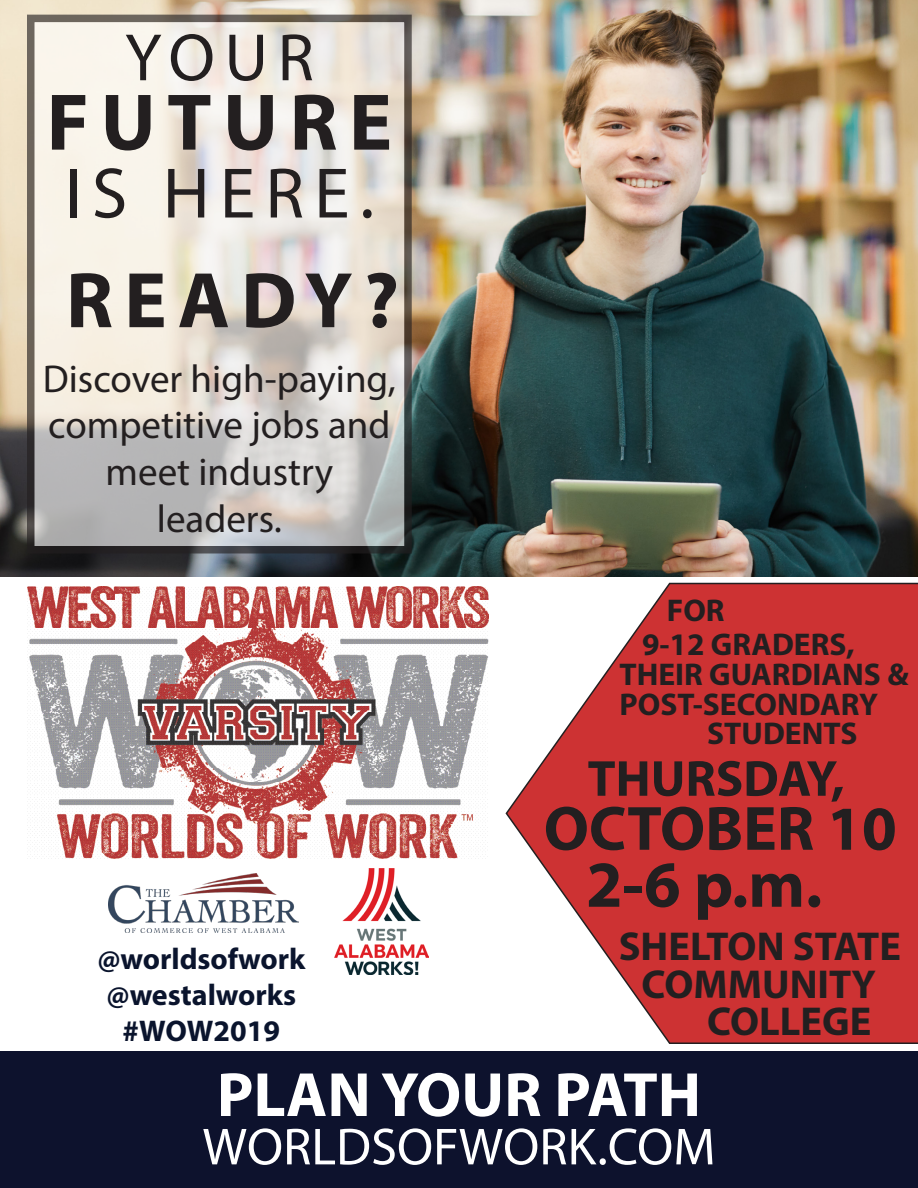
<style>
.page{position:relative;width:918px;height:1188px;background:#fff}
.page>*{position:absolute;margin:0;border:0;box-sizing:border-box;transform-origin:0 0}
.t1{font:700 81px "Myriad Pro";letter-spacing:.14em;color:#231f20}
.t2{font:700 79.5px "Myriad Pro";letter-spacing:.14em;color:#231f20}
.t3{font:72px "Myriad Pro";letter-spacing:.14em;color:#231f20}
.t4{font:67.5px "Myriad Pro";color:#231f20}
.t5{font:700 66px "Myriad Pro";color:#231f20}
.t6{font:700 63px "Myriad Pro";color:#fff}
.t7{font:700 63px "Myriad Pro";color:#231f20}
.t8{font:52.5px "Myriad Pro";color:#fff}
.t9{font:700 51px "Myriad Pro";color:#231f20}
.t10{font:700 40.5px "Myriad Pro";color:#231f20}
.t11{font:39px/46.8px "Myriad Pro";color:#231f20;text-align:center}
.t12{font:700 31.5px "Myriad Pro";color:#231f20}
.t13{font:700 30px "Myriad Pro";color:#0a142d}
</style>
<div class="page">
<img style="left:0;top:0;width:918px;height:577px">
<svg style="left:36px;top:24px;width:367px;height:521px;background:#e3ddd7"></svg>
<div style="left:27px;top:15px;width:385px;height:539px;border:8px solid #231f20"></div>
<img style="left:27px;top:586px;width:461px;height:273px">
<svg style="left:505px;top:582px;width:413px;height:462px"></svg>
<div style="left:0;top:1051px;width:918px;height:137px;background:#0d122d"></div>
<img style="left:334px;top:869px;width:95px;height:105px">
<img style="left:108px;top:873px;width:190px;height:60px">
<p class="t4" style="left:125px;top:16px;width:190px">YOUR</p>
<p class="t1" style="left:47px;top:70px;width:347px">FUTURE</p>
<p class="t3" style="left:65px;top:149px;width:311px">IS HERE.</p>
<p class="t2" style="left:66px;top:249px;width:335px">READY?</p>
<p class="t11" style="left:43px;top:354px;width:355px">Discover high-paying, competitive jobs and meet industry</p>
<p class="t11" style="left:157px;top:495px;width:126px">leaders.</p>
<p class="t13" style="left:97px;top:939px;width:209px">@worldsofwork</p>
<p class="t13" style="left:107px;top:975px;width:191px">@westalworks</p>
<p class="t13" style="left:123px;top:1011px;width:159px">#WOW2019</p>
<p class="t12" style="left:667px;top:590px;width:59px">FOR</p>
<p class="t12" style="left:642px;top:624px;width:214px">9-12 GRADERS,</p>
<p class="t12" style="left:620px;top:654px;width:291px">THEIR GUARDIANS &amp;</p>
<p class="t12" style="left:620px;top:684px;width:260px">POST-SECONDARY</p>
<p class="t12" style="left:707px;top:712px;width:152px">STUDENTS</p>
<p class="t9" style="left:588px;top:745px;width:258px">THURSDAY,</p>
<p class="t7" style="left:544px;top:787px;width:355px">OCTOBER 10</p>
<p class="t5" style="left:586px;top:841px;width:238px">2-6 p.m.</p>
<p class="t10" style="left:619px;top:920px;width:284px">SHELTON STATE</p>
<p class="t10" style="left:642px;top:958px;width:236px">COMMUNITY</p>
<p class="t10" style="left:707px;top:995px;width:166px">COLLEGE</p>
<p class="t6" style="left:217px;top:1054px;width:486px">PLAN YOUR PATH</p>
<p class="t8" style="left:203px;top:1114px;width:514px">WORLDSOFWORK.COM</p>
</div>
